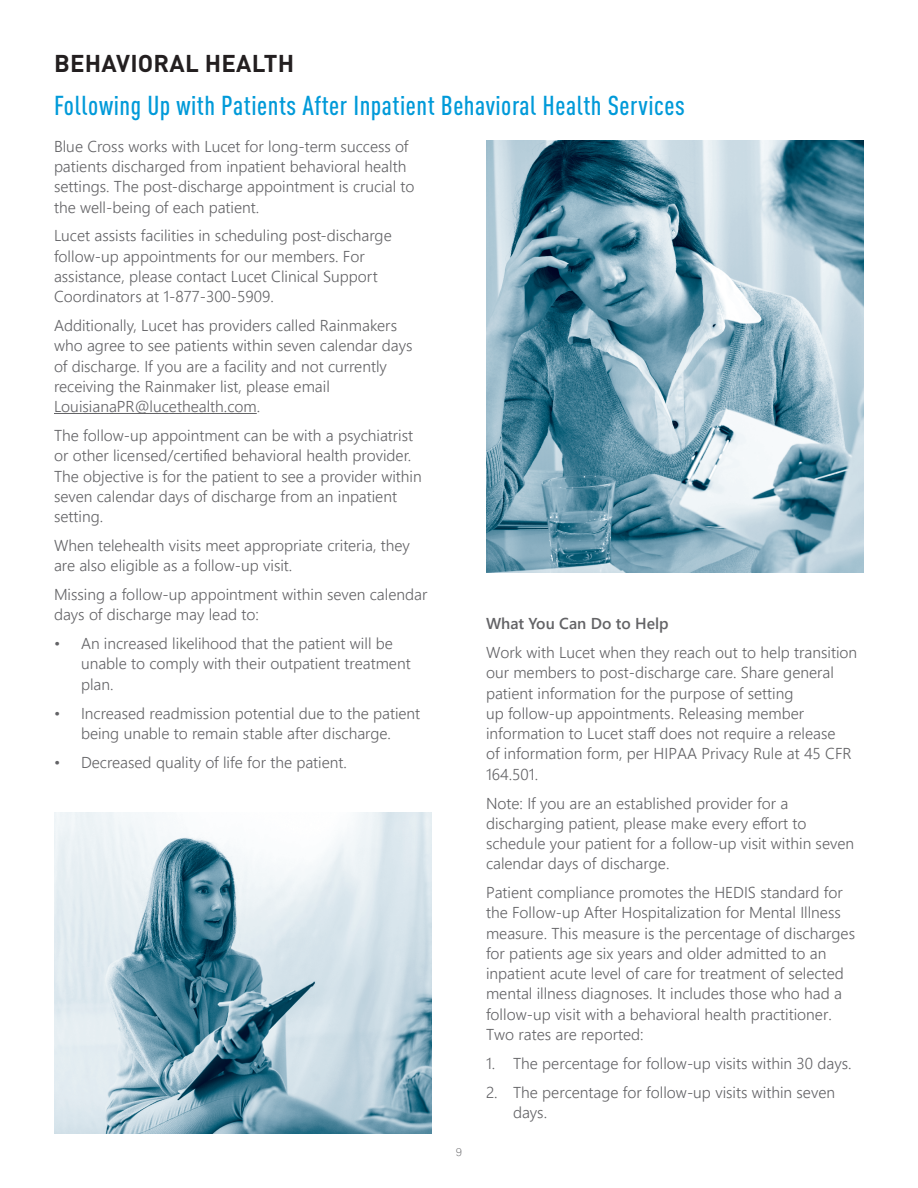
<style>
.page{position:relative;width:918px;height:1188px;background:#fff}
.page>*{position:absolute;margin:0;border:0;box-sizing:border-box;transform-origin:0 0}
.t1{font:500 condensed 27px "DINOT";letter-spacing:.02em;color:#009ad9}
.t2{font:700 24px "DINOT";letter-spacing:.01em;color:#231f20}
.fine_print{font:300 15.75px/20.2px "Segoe UI";color:#636366}
.fine_print-2{font:600 15.75px "Segoe UI";color:#636366}
.t3{font:100 10.5px "Atlas Grotesk";color:#636366}
</style>
<div class="page">
<img style="left:486px;top:140px;width:378px;height:432px">
<hr style="left:54px;top:413px;width:203px;height:1px;background:#636366">
<img style="left:54px;top:812px;width:378px;height:322px">
<p class="t2" style="left:54px;top:48px;width:242px">BEHAVIORAL HEALTH</p>
<p class="t1" style="left:54px;top:90px;width:632px">Following Up with Patients After Inpatient Behavioral Health Services</p>
<p class="fine_print" style="left:54px;top:135px;width:362px">Blue Cross works with Lucet for long-term success of patients discharged from inpatient behavioral health settings. The post-discharge appointment is crucial to the well-being of each patient.</p>
<p class="fine_print" style="left:54px;top:224px;width:339px">Lucet assists facilities in scheduling post-discharge follow-up appointments for our members. For assistance, please contact Lucet Clinical Support Coordinators at 1-877-300-5909.</p>
<p class="fine_print" style="left:54px;top:314px;width:360px">Additionally, Lucet has providers called Rainmakers who agree to see patients within seven calendar days of discharge. If you are a facility and not currently receiving the Rainmaker list, please email LouisianaPR@lucethealth.com.</p>
<p class="fine_print" style="left:54px;top:424px;width:369px">The follow-up appointment can be with a psychiatrist or other licensed/certified behavioral health provider.<br>The objective is for the patient to see a provider within seven calendar days of discharge from an inpatient setting.</p>
<p class="fine_print" style="left:54px;top:534px;width:357px">When telehealth visits meet appropriate criteria, they are also eligible as a follow-up visit.</p>
<p class="fine_print" style="left:54px;top:583px;width:375px">Missing a follow-up appointment within seven calendar days of discharge may lead to:</p>
<p class="fine_print" style="left:81px;top:632px;width:331px;text-indent:-27px">• An increased likelihood that the patient will be unable to comply with their outpatient treatment plan.</p>
<p class="fine_print" style="left:54px;top:701px;width:368px;text-align:center">• Increased readmission potential due to the patient being unable to remain stable after discharge.</p>
<p class="fine_print" style="left:54px;top:750px;width:295px">• Decreased quality of life for the patient.</p>
<p class="fine_print-2" style="left:486px;top:609px;width:184px">What You Can Do to Help</p>
<p class="fine_print" style="left:486px;top:641px;width:373px">Work with Lucet when they reach out to help transition our members to post-discharge care. Share general patient information for the purpose of setting<br>up follow-up appointments. Releasing member information to Lucet staff does not require a release<br>of information form, per HIPAA Privacy Rule at 45 CFR 164.501.</p>
<p class="fine_print" style="left:486px;top:791px;width:370px">Note: If you are an established provider for a discharging patient, please make every effort to schedule your patient for a follow-up visit within seven calendar days of discharge.</p>
<p class="fine_print" style="left:486px;top:881px;width:371px">Patient compliance promotes the HEDIS standard for the Follow-up After Hospitalization for Mental Illness measure. This measure is the percentage of discharges for patients age six years and older admitted to an inpatient acute level of care for treatment of selected mental illness diagnoses. It includes those who had a follow-up visit with a behavioral health practitioner.<br>Two rates are reported:</p>
<p class="fine_print" style="left:486px;top:1052px;width:367px">1. The percentage for follow-up visits within 30 days.</p>
<p class="fine_print" style="left:513px;top:1080px;width:324px;text-indent:-27px">2. The percentage for follow-up visits within seven days.</p>
<p class="t3" style="left:456px;top:1144px;width:8px">9</p>
</div>
